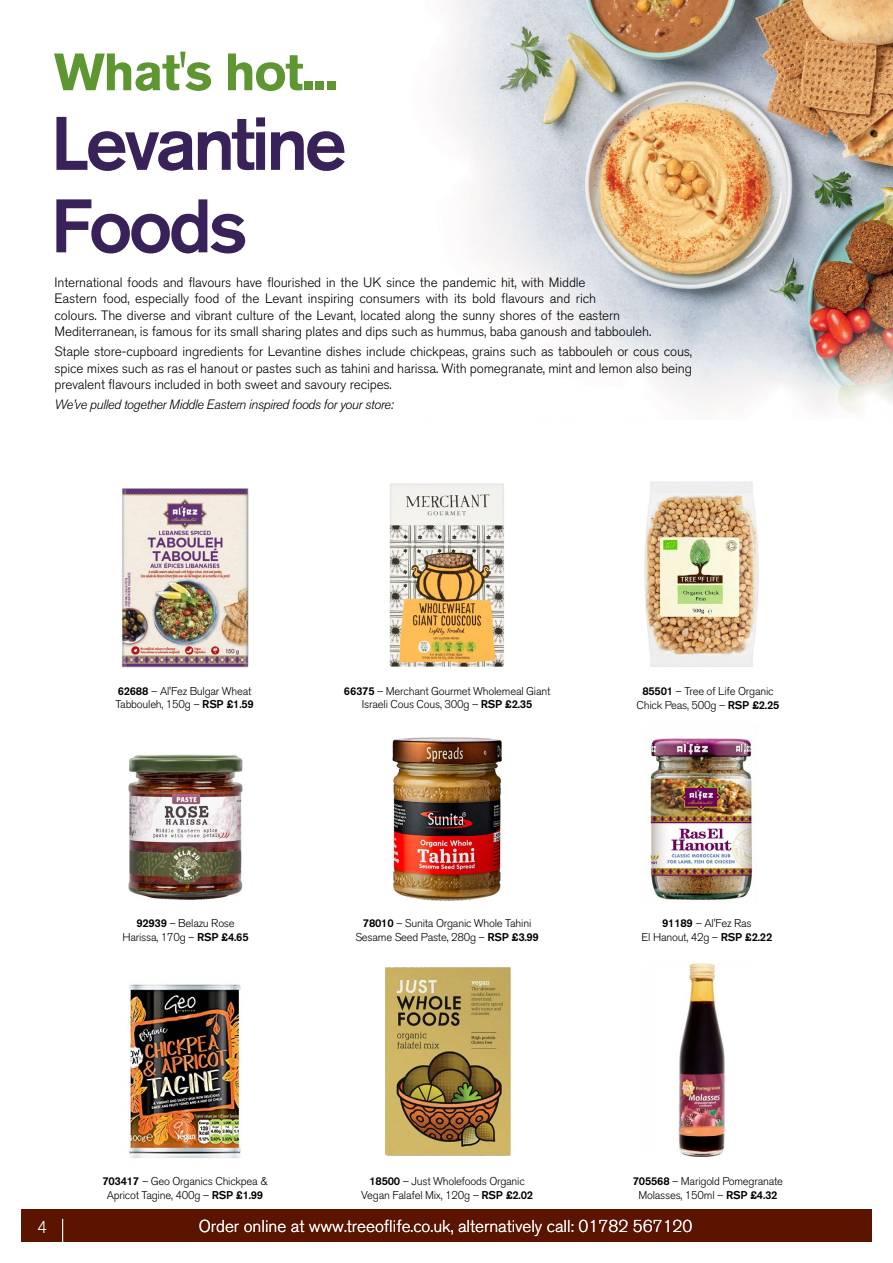
<style>
.page{position:relative;width:893px;height:1263px;background:#fff}
.page>*{position:absolute;margin:0;border:0;box-sizing:border-box;transform-origin:0 0}
.t1{font:500 75px/82.5px "Akzidenz Grotesk BQ";letter-spacing:-.05em;color:#392259}
.t2{font:700 51.9px "Akzidenz Grotesk BQ";letter-spacing:-.03em;color:#5e9732}
.t3{font:300 17.1px "Akzidenz Grotesk BQ";color:#fff}
.t4{font:300 13.5px/16.2px "Akzidenz Grotesk BQ";letter-spacing:-.01em;color:#000}
.t5{font:italic 300 13.5px "Akzidenz Grotesk BQ";letter-spacing:-.03em;color:#000}
.t6{font:300 11.25px/13.5px "Akzidenz Grotesk BQ";letter-spacing:-.02em;color:#000;text-align:center}
.s1{font-weight:500}
</style>
<div class="page">
<div style="left:21px;top:1209px;width:851px;height:33px;background:#5b1400"></div>
<hr style="left:62px;top:1219px;width:1px;height:44px;background:#fff">
<img style="left:650px;top:738px;width:103px;height:162px">
<img style="left:438px;top:0;width:455px;height:413px">
<img style="left:393px;top:738px;width:108px;height:162px">
<img style="left:129px;top:755px;width:114px;height:144px">
<img style="left:385px;top:968px;width:126px;height:188px">
<img style="left:678px;top:963px;width:47px;height:193px">
<img style="left:129px;top:984px;width:112px;height:174px">
<img style="left:121px;top:488px;width:128px;height:180px">
<img style="left:389px;top:483px;width:115px;height:183px">
<img style="left:644px;top:482px;width:115px;height:184px">
<h2 class="t2" style="left:54px;top:42px;width:285px">What's hot...</h2>
<h1 class="t1" style="left:50px;top:101px;width:298px">Levantine<br>Foods</h1>
<p class="t4" style="left:55px;top:275px;width:598px">International foods and flavours have flourished in the UK since the pandemic hit, with Middle<br>Eastern food, especially food of the Levant inspiring consumers with its bold flavours and rich<br>colours. The diverse and vibrant culture of the Levant, located along the sunny shores of the eastern Mediterranean, is famous for its small sharing plates and dips such as hummus, baba ganoush and tabbouleh.</p>
<p class="t4" style="left:55px;top:344px;width:639px;text-align:justify">Staple store-cupboard ingredients for Levantine dishes include chickpeas, grains such as tabbouleh or cous cous, spice mixes such as ras el hanout or pastes such as tahini and harissa. With pomegranate, mint and lemon also being prevalent flavours included in both sweet and savoury recipes.</p>
<p class="t5" style="left:55px;top:397px;width:341px">We’ve pulled together Middle Eastern inspired foods for your store:</p>
<p class="t6" style="left:115px;top:684px;width:140px;text-align:left"><span class="s1">62688</span> – Al'Fez Bulgar Wheat<br>Tabbouleh, 150g – <span class="s1">RSP £1.59</span></p>
<p class="t6" style="left:344px;top:684px;width:208px"><span class="s1">66375</span> – Merchant Gourmet Wholemeal Giant<br>Israeli Cous Cous, 300g – <span class="s1">RSP £2.35</span></p>
<p class="t6" style="left:636px;top:685px;width:144px"><span class="s1">85501</span> – Tree of Life Organic<br>Chick Peas, 500g – <span class="s1">RSP £2.25</span></p>
<p class="t6" style="left:122px;top:917px;width:128px"><span class="s1">92939</span> – Belazu Rose<br>Harissa, 170g – <span class="s1">RSP £4.65</span></p>
<p class="t6" style="left:355px;top:917px;width:185px"><span class="s1">78010</span> – Sunita Organic Whole Tahini<br>Sesame Seed Paste, 280g – <span class="s1">RSP £3.99</span></p>
<p class="t6" style="left:642px;top:917px;width:132px"><span class="s1">91189</span> – Al'Fez Ras<br>El Hanout, 42g – <span class="s1">RSP £2.22</span></p>
<p class="t3" style="left:37px;top:1217px;width:11px">4</p>
<p class="t6" style="left:102px;top:1174px;width:167px"><span class="s1">703417</span> – Geo Organics Chickpea &amp;<br>Apricot Tagine, 400g – <span class="s1">RSP £1.99</span></p>
<p class="t6" style="left:633px;top:1174px;width:152px"><span class="s1">705568</span> – Marigold Pomegranate<br>Molasses, 150ml – <span class="s1">RSP £4.32</span></p>
<p class="t6" style="left:361px;top:1174px;width:173px"><span class="s1">18500</span> – Just Wholefoods Organic<br>Vegan Falafel Mix, 120g – <span class="s1">RSP £2.02</span></p>
<p class="t3" style="left:199px;top:1216px;width:495px">Order online at www.treeoflife.co.uk, alternatively call: 01782 567120</p>
</div>
